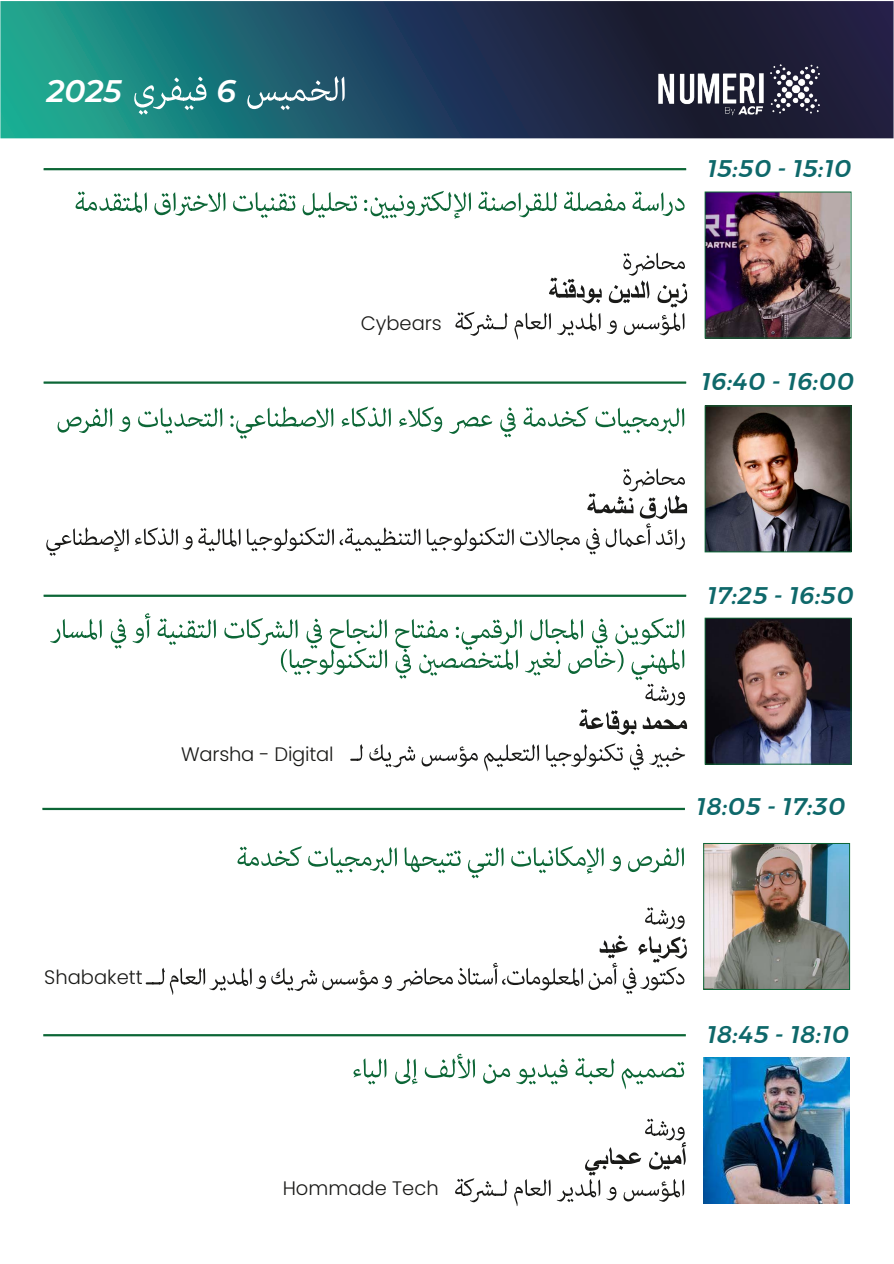
<style>
.page{position:relative;width:894px;height:1264px;background:#fff}
.page>*{position:absolute;margin:0;border:0;box-sizing:border-box;transform-origin:0 0}
.t1{font:italic 600 31.2px "Montserrat";color:#fff}
.t2{font:italic 500 24px "Montserrat";color:#0e686a}
.t3{font:300 19.5px "Poppins";color:#1a1a18}
</style>
<div class="page">
<img style="left:707px;top:193px;width:142px;height:143px">
<div style="left:705px;top:191px;width:146px;height:147px;border:1px solid #0c6636"></div>
<img style="left:707px;top:619px;width:142px;height:143px">
<div style="left:705px;top:617px;width:146px;height:147px;border:1px solid #0c6636"></div>
<img style="left:707px;top:407px;width:142px;height:143px">
<div style="left:705px;top:405px;width:146px;height:147px;border:1px solid #0c6636"></div>
<svg style="left:0;top:1px;width:893px;height:137px;background:#1e4f5f"></svg>
<hr style="left:44px;top:381px;width:642px;height:2px;background:#0c6636">
<hr style="left:44px;top:594px;width:642px;height:2px;background:#0c6636">
<hr style="left:42px;top:807px;width:643px;height:2px;background:#0c6636">
<hr style="left:44px;top:168px;width:642px;height:2px;background:#0c6636">
<img style="left:635px;top:38px;width:207px;height:96px">
<svg style="left:76px;top:191px;width:608px;height:28px"></svg>
<svg style="left:455px;top:252px;width:232px;height:87px"></svg>
<svg style="left:134px;top:76px;width:211px;height:39px;background:#378188"></svg>
<svg style="left:58px;top:406px;width:626px;height:33px"></svg>
<svg style="left:46px;top:468px;width:641px;height:87px"></svg>
<svg style="left:50px;top:613px;width:637px;height:121px"></svg>
<svg style="left:350px;top:743px;width:335px;height:28px"></svg>
<hr style="left:43px;top:1033px;width:643px;height:3px;background:#0c6636">
<svg style="left:237px;top:846px;width:447px;height:32px"></svg>
<svg style="left:645px;top:907px;width:39px;height:21px"></svg>
<svg style="left:146px;top:935px;width:541px;height:59px"></svg>
<svg style="left:353px;top:1053px;width:331px;height:35px"></svg>
<svg style="left:455px;top:1118px;width:231px;height:87px"></svg>
<img style="left:705px;top:844px;width:143px;height:143px">
<div style="left:703px;top:842px;width:147px;height:147px;border:1px solid #0c6636"></div>
<img style="left:704px;top:1057px;width:145px;height:146px">
<h1 class="t1" style="left:47px;top:69px;width:77px">2025</h1>
<h1 class="t1" style="left:217px;top:69px;width:21px">6</h1>
<p class="t3" style="left:361px;top:312px;width:83px">Cybears</p>
<p class="t3" style="left:181px;top:742px;width:154px">Warsha - Digital</p>
<p class="t3" style="left:44px;top:965px;width:100px">Shabakett</p>
<p class="t3" style="left:283px;top:1176px;width:157px">Hommade Tech</p>
<p class="t2" style="left:707px;top:150px;width:147px">15:50 - 15:10</p>
<p class="t2" style="left:701px;top:363px;width:155px">16:40 - 16:00</p>
<p class="t2" style="left:707px;top:576px;width:149px">17:25 - 16:50</p>
<p class="t2" style="left:696px;top:787px;width:151px">18:05 - 17:30</p>
<p class="t2" style="left:706px;top:1015px;width:145px">18:45 - 18:10</p>
</div>
